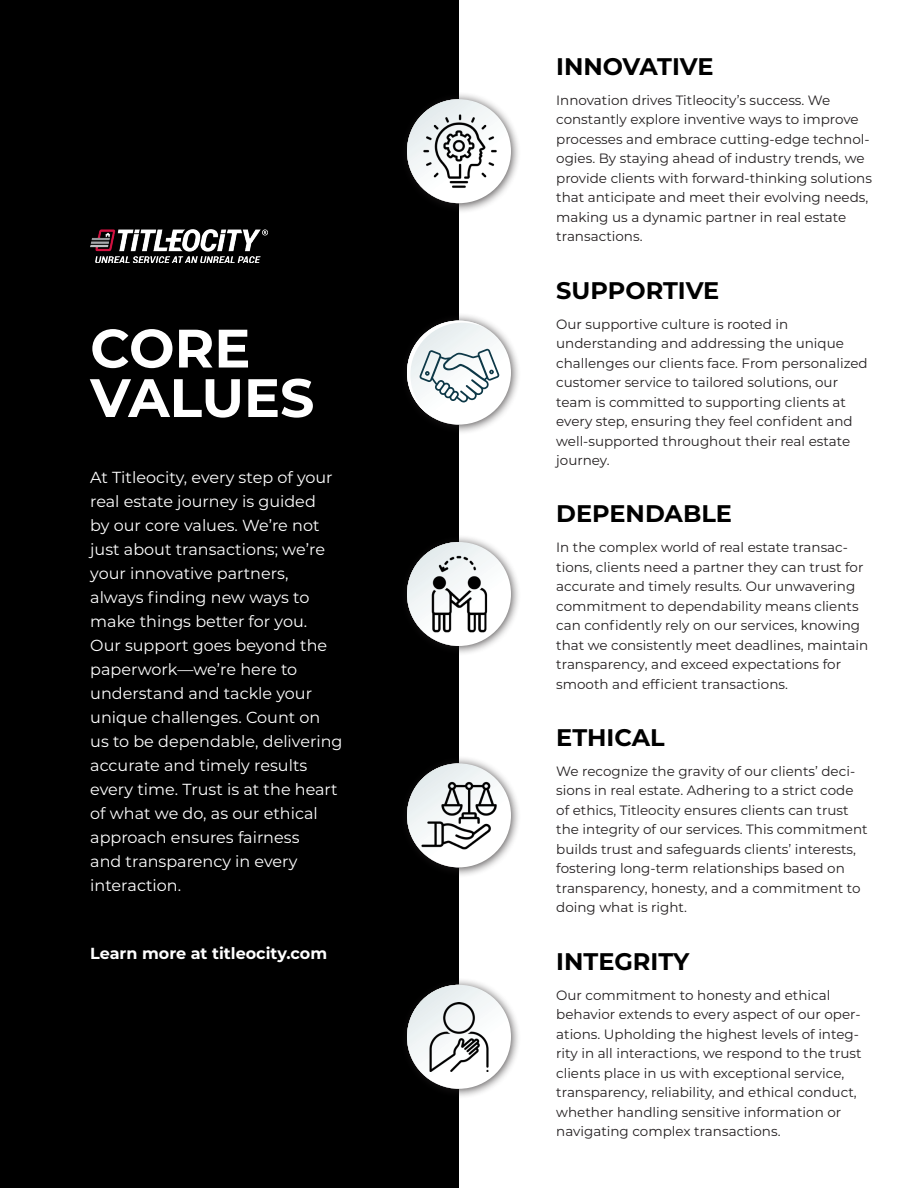
<style>
.page{position:relative;width:918px;height:1188px;background:#fff}
.page>*{position:absolute;margin:0;border:0;box-sizing:border-box;transform-origin:0 0}
.t1{font:700 54px/49.5px "Montserrat";letter-spacing:-.005em;color:#fff}
.t2{font:700 24px "Montserrat";color:#000}
.t3{font:16.05px/24px "Montserrat";color:#fff}
.t4{font:700 16.05px "Montserrat";color:#fff}
.t5{font:13.5px/19.5px "Montserrat";color:#231f20}
</style>
<div class="page">
<div style="left:0;top:0;width:459px;height:1188px;background:#000"></div>
<div style="left:399px;top:313px;width:122px;height:122px;background:#231f20;opacity:.75"></div>
<svg style="left:407px;top:321px;width:104px;height:104px"></svg>
<svg style="left:407px;top:321px;width:92px;height:97px"></svg>
<div style="left:399px;top:91px;width:122px;height:123px;background:#231f20;opacity:.75"></div>
<svg style="left:407px;top:99px;width:104px;height:104px"></svg>
<img style="left:421px;top:112px;width:78px;height:78px">
<div style="left:399px;top:534px;width:122px;height:123px;background:#231f20;opacity:.75"></div>
<svg style="left:407px;top:542px;width:104px;height:104px"></svg>
<img style="left:429px;top:556px;width:60px;height:76px">
<div style="left:399px;top:755px;width:122px;height:123px;background:#231f20;opacity:.75"></div>
<svg style="left:407px;top:763px;width:104px;height:104px"></svg>
<img style="left:421px;top:777px;width:76px;height:77px">
<div style="left:399px;top:977px;width:122px;height:122px;background:#231f20;opacity:.75"></div>
<div style="left:407px;top:985px;width:104px;height:104px;background:linear-gradient(to bottom,#ebf1f2,#fdfdfd);border-radius:52px"></div>
<img style="left:425px;top:1002px;width:68px;height:69px">
<img style="left:90px;top:229px;width:178px;height:34px">
<p class="t1" style="left:90px;top:321px;width:226px">CORE<br>VALUES</p>
<p class="t3" style="left:90px;top:465px;width:254px">At Titleocity, every step of your real estate journey is guided<br>by our core values. We’re not just about transactions; we’re your innovative partners, always finding new ways to make things better for you.<br>Our support goes beyond the paperwork—we’re here to understand and tackle your unique challenges. Count on us to be dependable, delivering accurate and timely results every time. Trust is at the heart of what we do, as our ethical approach ensures fairness<br>and transparency in every interaction.</p>
<p class="t4" style="left:90px;top:942px;width:238px">Learn more at titleocity.com</p>
<p class="t2" style="left:556px;top:49px;width:159px">INNOVATIVE</p>
<p class="t5" style="left:556px;top:90px;width:317px">Innovation drives Titleocity’s success. We constantly explore inventive ways to improve processes and embrace cutting-edge technol&shy;ogies. By staying ahead of industry trends, we provide clients with forward-thinking solutions that anticipate and meet their evolving needs, making us a dynamic partner in real estate transactions.</p>
<p class="t2" style="left:556px;top:273px;width:165px">SUPPORTIVE</p>
<p class="t5" style="left:556px;top:314px;width:313px">Our supportive culture is rooted in understanding and addressing the unique challenges our clients face. From personalized customer service to tailored solutions, our team is committed to supporting clients at every step, ensuring they feel confident and well-supported throughout their real estate journey.</p>
<p class="t2" style="left:556px;top:497px;width:177px">DEPENDABLE</p>
<p class="t5" style="left:556px;top:537px;width:314px">In the complex world of real estate transac&shy;tions, clients need a partner they can trust for accurate and timely results. Our unwavering commitment to dependability means clients can confidently rely on our services, knowing that we consistently meet deadlines, maintain transparency, and exceed expectations for smooth and efficient transactions.</p>
<p class="t2" style="left:556px;top:720px;width:110px">ETHICAL</p>
<p class="t5" style="left:556px;top:761px;width:313px">We recognize the gravity of our clients’ deci&shy;sions in real estate. Adhering to a strict code of ethics, Titleocity ensures clients can trust the integrity of our services. This commitment builds trust and safeguards clients’ interests, fostering long-term relationships based on transparency, honesty, and a commitment to doing what is right.</p>
<p class="t2" style="left:556px;top:944px;width:135px">INTEGRITY</p>
<p class="t5" style="left:556px;top:985px;width:307px">Our commitment to honesty and ethical behavior extends to every aspect of our oper&shy;ations. Upholding the highest levels of integ&shy;rity in all interactions, we respond to the trust clients place in us with exceptional service, transparency, reliability, and ethical conduct, whether handling sensitive information or navigating complex transactions.</p>
</div>
